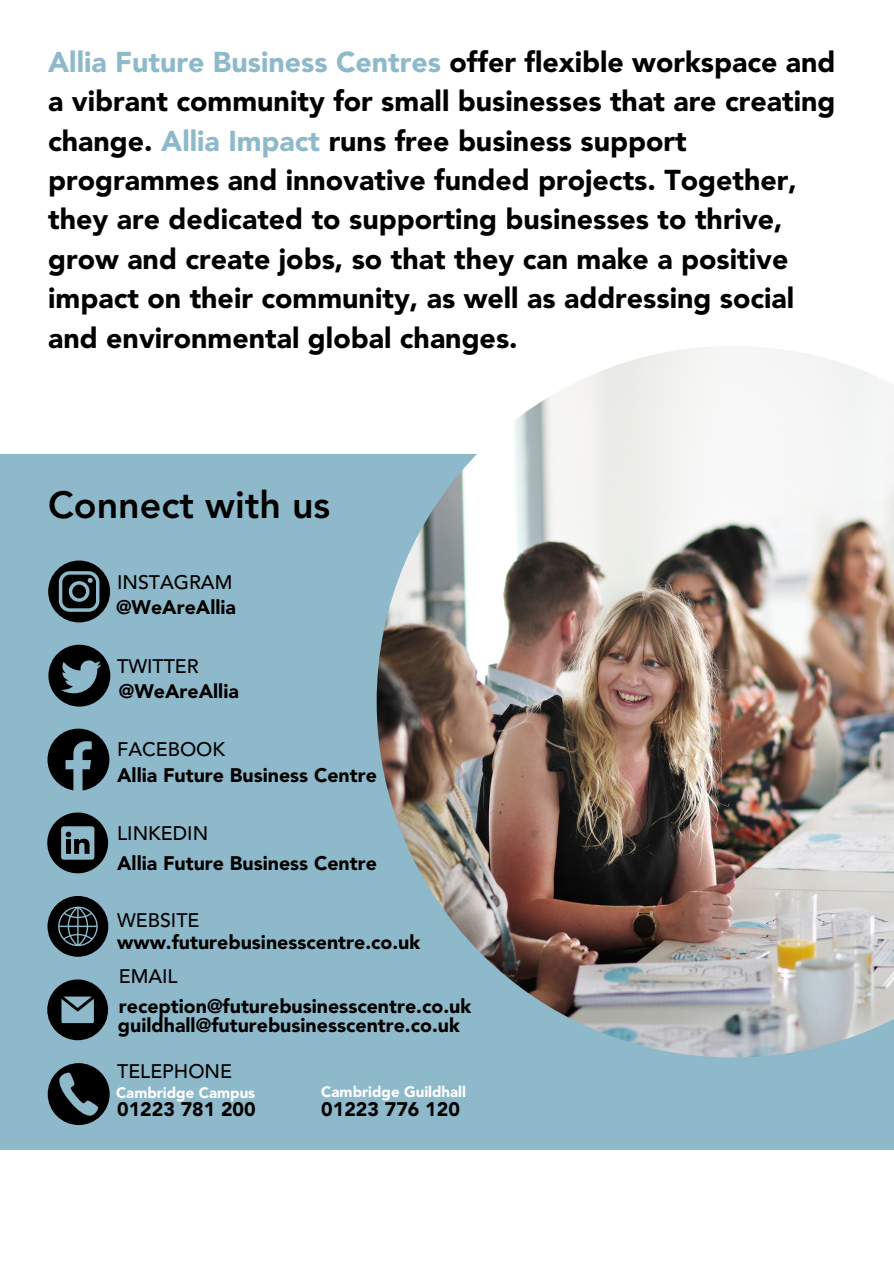
<style>
.page{position:relative;width:894px;height:1264px;background:#fff}
.page>*{position:absolute;margin:0;border:0;box-sizing:border-box;transform-origin:0 0}
.t1{font:800 37.5px "Avenir LT Std";color:#000}
.t2{font:900 28.5px/39.3px "Avenir LT Std";color:#000}
.t3{font:900 19.5px "Avenir LT Std";color:#000}
.t4{font:500 19.5px "Avenir LT Std";color:#000}
.t5{font:900 15px "Avenir LT Std";color:#fff}
.s1{color:#8db9ca}
</style>
<div class="page">
<div style="left:0;top:454px;width:893px;height:695px;background:#8db9ca"></div>
<img style="left:376px;top:346px;width:517px;height:711px">
<svg style="left:47px;top:728px;width:62px;height:62px"></svg>
<svg style="left:48px;top:560px;width:62px;height:62px"></svg>
<svg style="left:48px;top:1063px;width:62px;height:61px"></svg>
<svg style="left:47px;top:896px;width:61px;height:60px"></svg>
<svg style="left:48px;top:644px;width:62px;height:62px"></svg>
<svg style="left:47px;top:979px;width:61px;height:61px"></svg>
<svg style="left:47px;top:812px;width:61px;height:61px"></svg>
<p class="t2" style="left:48px;top:45px;width:788px"><span class="s1">Allia Future Business Centres</span> offer flexible workspace and a vibrant community for small businesses that are creating change. <span class="s1">Allia Impact</span> runs free business support programmes and innovative funded projects. Together, they are dedicated to supporting businesses to thrive, grow and create jobs, so that they can make a positive impact on their community, as well as addressing social and environmental global changes.</p>
<h1 class="t1" style="left:48px;top:489px;width:283px">Connect with us</h1>
<p class="t4" style="left:117px;top:574px;width:117px">INSTAGRAM</p>
<h4 class="t3" style="left:116px;top:599px;width:121px">@WeAreAllia</h4>
<p class="t4" style="left:117px;top:657px;width:83px">TWITTER</p>
<h3 class="t3" style="left:119px;top:683px;width:121px">@WeAreAllia</h3>
<h4 class="t4" style="left:117px;top:741px;width:109px">FACEBOOK</h4>
<p class="t3" style="left:117px;top:767px;width:261px">Allia Future Business Centre</p>
<h3 class="t4" style="left:117px;top:825px;width:92px">LINKEDIN</h3>
<p class="t3" style="left:117px;top:855px;width:261px">Allia Future Business Centre</p>
<p class="t4" style="left:117px;top:912px;width:84px">WEBSITE</p>
<h3 class="t3" style="left:117px;top:934px;width:304px">www.futurebusinesscentre.co.uk</h3>
<p class="t4" style="left:119px;top:968px;width:60px">EMAIL</p>
<h4 class="t3" style="left:119px;top:997px;width:354px">reception@futurebusinesscentre.co.uk</h4>
<h3 class="t3" style="left:118px;top:1017px;width:343px">guildhall@futurebusinesscentre.co.uk</h3>
<h4 class="t4" style="left:117px;top:1063px;width:116px">TELEPHONE</h4>
<h3 class="t5" style="left:116px;top:1086px;width:141px">Cambridge Campus</h3>
<h4 class="t5" style="left:321px;top:1085px;width:146px">Cambridge Guildhall</h4>
<p class="t3" style="left:117px;top:1101px;width:140px">01223 781 200</p>
<h3 class="t3" style="left:321px;top:1101px;width:140px">01223 776 120</h3>
</div>
